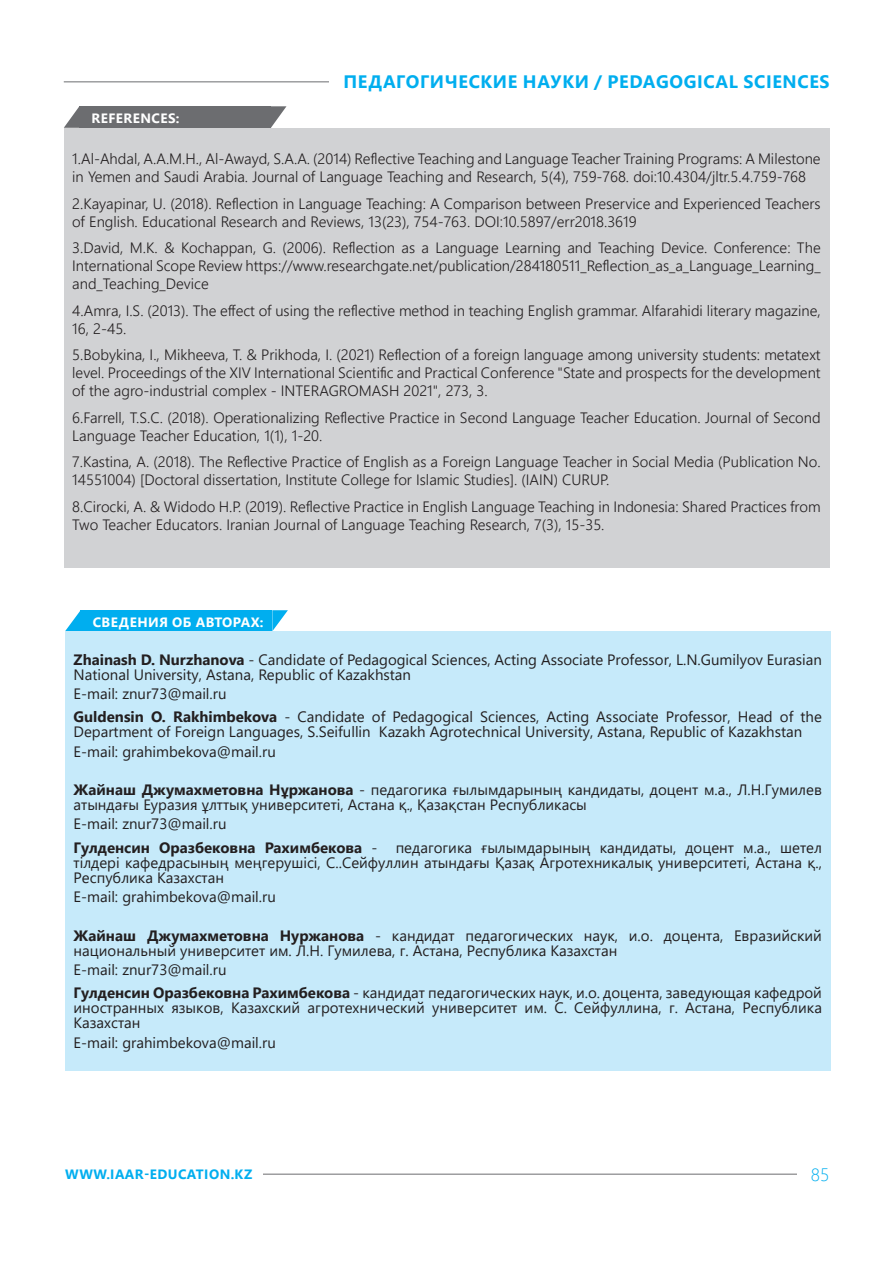
<style>
.page{position:relative;width:893px;height:1263px;background:#fff}
.page>*{position:absolute;margin:0;border:0;box-sizing:border-box;transform-origin:0 0}
.t1{font:700 18px "Segoe UI";letter-spacing:.035em;color:#00aeef}
.t2{font:300 18px "Segoe UI";color:#00aeef}
.t3{font:300 15px/18px "Segoe UI";color:#231f20}
.t4{font:15px/15px "Segoe UI";color:#231f20}
.t5{font:700 13.5px "Segoe UI";letter-spacing:.035em;color:#fff}
.t6{font:700 13.5px "Segoe UI";letter-spacing:.035em;color:#00aeef}
.s1{font-weight:700}
</style>
<div class="page">
<hr style="left:64px;top:81px;width:752px;height:1px;background:#6c6d70">
<hr style="left:65px;top:1174px;width:740px;height:1px;background:#6c6d70">
<div style="left:65px;top:1166px;width:198px;height:16px;background:#fff"></div>
<div style="left:797px;top:1167px;width:32px;height:14px;background:#fff"></div>
<div style="left:330px;top:69px;width:500px;height:26px;background:#fff"></div>
<div style="left:64px;top:128px;width:765px;height:440px;background:#d1d2d4"></div>
<div style="left:79px;top:106px;width:192px;height:22px;background:#6c6d70"></div>
<svg style="left:271px;top:106px;width:15px;height:22px"></svg>
<svg style="left:64px;top:107px;width:15px;height:21px"></svg>
<div style="left:81px;top:610px;width:191px;height:21px;background:#00aeef"></div>
<svg style="left:272px;top:610px;width:16px;height:21px"></svg>
<svg style="left:65px;top:610px;width:16px;height:21px"></svg>
<div style="left:65px;top:631px;width:765px;height:440px;background:#c6eafa"></div>
<p class="t5" style="left:91px;top:106px;width:90px">REFERENCES:</p>
<p class="t1" style="left:343px;top:65px;width:488px">ПЕДАГОГИЧЕСКИЕ НАУКИ / PEDAGOGICAL SCIENCES</p>
<p class="t3" style="left:72px;top:148px;width:750px">1.Al-Ahdal, A.A.M.H., Al-Awayd, S.A.A. (2014) Reflective Teaching and Language Teacher Training Programs: A Milestone in Yemen and Saudi Arabia. Journal of Language Teaching and Research, 5(4), 759-768. doi:10.4304/jltr.5.4.759-768</p>
<p class="t3" style="left:72px;top:193px;width:750px">2.Kayapinar, U. (2018). Reflection in Language Teaching: A Comparison between Preservice and Experienced Teachers of English. Educational Research and Reviews, 13(23), 754-763. DOI:10.5897/err2018.3619</p>
<p class="t3" style="left:72px;top:237px;width:750px;text-align:justify">3.David, M.K. &amp; Kochappan, G. (2006). Reflection as a Language Learning and Teaching Device. Conference: The International Scope Review https://www.researchgate.net/publication/284180511_Reflection_as_a_Language_Learning_ and_Teaching_Device</p>
<p class="t3" style="left:72px;top:300px;width:750px">4.Amra, I.S. (2013). The effect of using the reflective method in teaching English grammar. Alfarahidi literary magazine,<br>16, 2-45.</p>
<p class="t3" style="left:72px;top:344px;width:750px;text-align:justify">5.Bobykina, I., Mikheeva, T. &amp; Prikhoda, I. (2021) Reflection of a foreign language among university students: metatext level. Proceedings of the XIV International Scientific and Practical Conference "State and prospects for the development of the agro-industrial complex - INTERAGROMASH 2021", 273, 3.</p>
<p class="t3" style="left:72px;top:407px;width:750px">6.Farrell, T.S.C. (2018). Operationalizing Reflective Practice in Second Language Teacher Education. Journal of Second<br>Language Teacher Education, 1(1), 1-20.</p>
<p class="t3" style="left:72px;top:451px;width:750px">7.Kastina, A. (2018). The Reflective Practice of English as a Foreign Language Teacher in Social Media (Publication No.<br>14551004) [Doctoral dissertation, Institute College for Islamic Studies]. (IAIN) CURUP.</p>
<p class="t3" style="left:72px;top:496px;width:750px">8.Cirocki, A. &amp; Widodo H.P. (2019). Reflective Practice in English Language Teaching in Indonesia: Shared Practices from<br>Two Teacher Educators. Iranian Journal of Language Teaching Research, 7(3), 15-35.</p>
<p class="t5" style="left:93px;top:609px;width:172px">СВЕДЕНИЯ ОБ АВТОРАХ:</p>
<p class="t4" style="left:74px;top:650px;width:750px"><span class="s1">Zhainash D. Nurzhanova</span> - Candidate of Pedagogical Sciences, Acting Associate Professor, L.N.Gumilyov Eurasian<br>National University, Astana, Republic of Kazakhstan</p>
<p class="t4" style="left:74px;top:680px;width:750px;line-height:23.5px">E-mail: znur73@mail.ru<br><span class="s1">Guldensin O. Rakhimbekova</span> - Candidate of Pedagogical Sciences, Acting Associate Professor, Head of the</p>
<p class="t4" style="left:74px;top:721px;width:730px;line-height:19.2px">Department of Foreign Languages, S.Seifullin Kazakh Agrotechnical University, Astana, Republic of Kazakhstan<br>E-mail: grahimbekova@mail.ru</p>
<p class="t4" style="left:74px;top:781px;width:750px"><span class="s1">Жайнаш Джумахметовна Нұржанова</span> - педагогика ғылымдарының кандидаты, доцент м.а., Л.Н.Гумилев атындағы Еуразия ұлттық университеті, Астана қ., Қазақстан Республикасы</p>
<p class="t4" style="left:74px;top:811px;width:750px;line-height:23.5px">E-mail: znur73@mail.ru<br><span class="s1">Гулденсин Оразбековна Рахимбекова</span> - педагогика ғылымдарының кандидаты, доцент м.а., шетел</p>
<p class="t4" style="left:74px;top:854px;width:750px">тілдері кафедрасының меңгерушісі, С..Сейфуллин атындағы Қазақ Агротехникалық университеті, Астана қ.,<br>Республика Казахстан</p>
<p class="t4" style="left:74px;top:888px;width:204px">E-mail: grahimbekova@mail.ru</p>
<p class="t4" style="left:74px;top:926px;width:750px"><span class="s1">Жайнаш Джумахметовна Нуржанова</span> - кандидат педагогических наук, и.о. доцента, Евразийский национальный университет им. Л.Н. Гумилева, г. Астана, Республика Казахстан</p>
<p class="t4" style="left:74px;top:956px;width:750px;line-height:23.5px">E-mail: znur73@mail.ru<br><span class="s1">Гулденсин Оразбековна Рахимбекова</span> - кандидат педагогических наук, и.о. доцента, заведующая кафедрой</p>
<p class="t4" style="left:74px;top:999px;width:750px">иностранных языков, Казахский агротехнический университет им. С. Сейфуллина, г. Астана, Республика<br>Казахстан</p>
<p class="t4" style="left:74px;top:1033px;width:204px">E-mail: grahimbekova@mail.ru</p>
<p class="t6" style="left:65px;top:1161px;width:188px">WWW.IAAR-EDUCATION.KZ</p>
<p class="t2" style="left:811px;top:1157px;width:20px">85</p>
</div>
